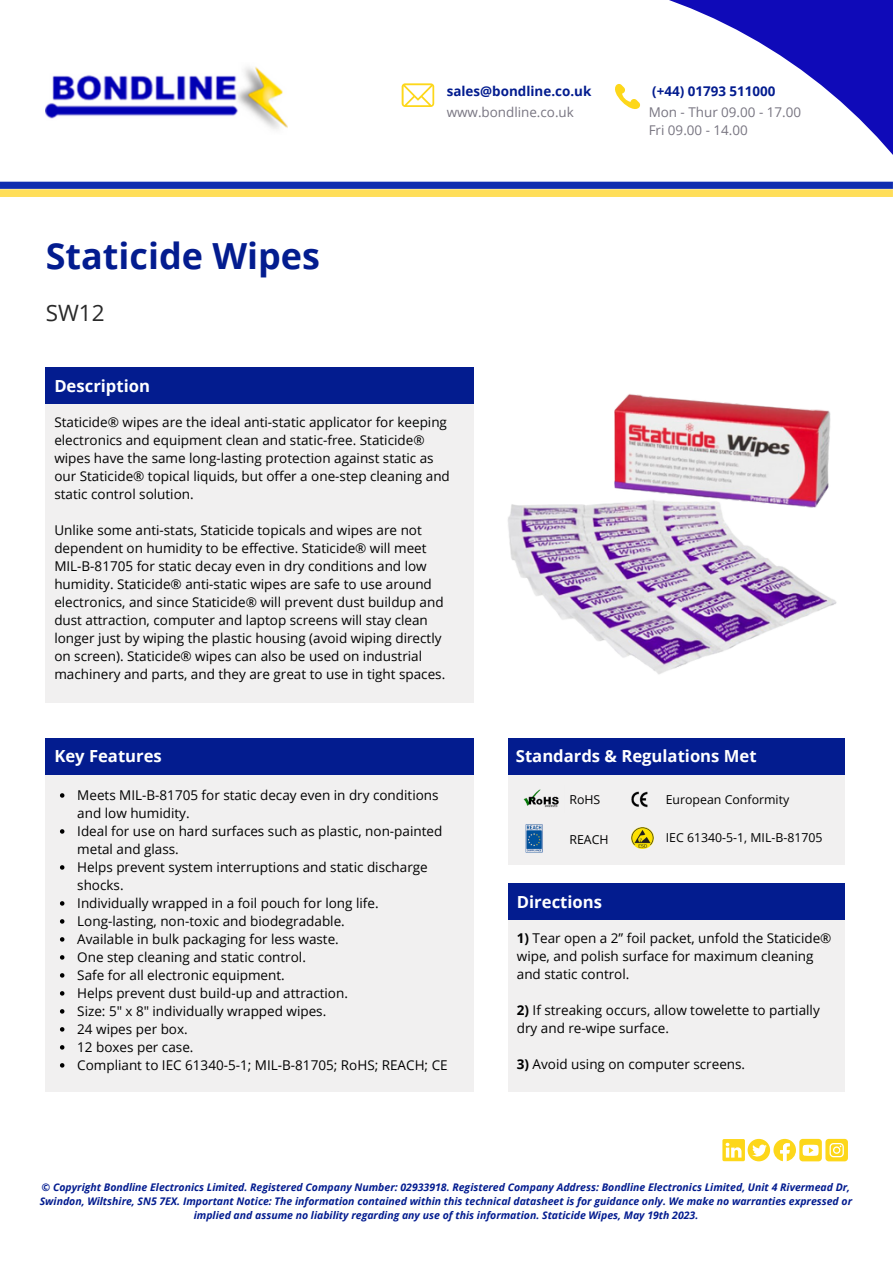
<style>
.page{position:relative;width:893px;height:1264px;background:#fff}
.page>*{position:absolute;margin:0;border:0;box-sizing:border-box;transform-origin:0 0}
.t1{font:700 36px "Open Sans";color:#031c8f}
.t2{font:22.5px "Open Sans";color:#292929}
.t3{font:700 16.65px "Open Sans";color:#fff}
.t4{font:13.5px/18px "Open Sans";color:#000}
.t5{font:13.35px/17.9px "Open Sans";color:#787581}
.t6{font:700 13.35px "Open Sans";color:#031c8f}
.t7{font:12.3px "Open Sans";color:#000}
.t8{font:italic 700 10.5px/14px "Open Sans";color:#031c8f;text-align:center}
.s1{font-weight:700}
</style>
<div class="page">
<svg style="left:188px;top:0;width:704px;height:182px"></svg>
<svg style="left:0;top:182px;width:892px;height:15px;background:#928e84"></svg>
<div style="left:211px;top:0;width:277px;height:28px;background:#fff"></div>
<img style="left:46px;top:63px;width:241px;height:72px">
<svg style="left:401px;top:83px;width:33px;height:24px"></svg>
<svg style="left:609px;top:84px;width:31px;height:31px"></svg>
<div style="left:46px;top:367px;width:428px;height:37px;background:#031c8f"></div>
<div style="left:46px;top:404px;width:428px;height:299px;background:#f1f0f0"></div>
<div style="left:46px;top:774px;width:428px;height:317px;background:#f1f0f0"></div>
<div style="left:46px;top:738px;width:428px;height:36px;background:#031c8f"></div>
<svg style="left:722px;top:1138px;width:73px;height:23px"></svg>
<div style="left:799px;top:1138px;width:22px;height:23px;background:#fdd71a;border-radius:3px"></div>
<svg style="left:802px;top:1144px;width:16px;height:11px"></svg>
<svg style="left:825px;top:1138px;width:22px;height:23px"></svg>
<div style="left:508px;top:774px;width:336px;height:90px;background:#f1f0f0"></div>
<div style="left:508px;top:738px;width:336px;height:36px;background:#031c8f"></div>
<img style="left:631px;top:791px;width:16px;height:16px">
<img style="left:523px;top:789px;width:36px;height:19px">
<img style="left:631px;top:827px;width:22px;height:21px">
<img style="left:525px;top:824px;width:18px;height:29px">
<img style="left:508px;top:394px;width:329px;height:280px">
<svg style="left:60px;top:793px;width:4px;height:4px"></svg>
<svg style="left:60px;top:829px;width:4px;height:4px"></svg>
<svg style="left:60px;top:865px;width:4px;height:4px"></svg>
<svg style="left:60px;top:901px;width:4px;height:4px"></svg>
<svg style="left:60px;top:919px;width:4px;height:4px"></svg>
<svg style="left:60px;top:937px;width:4px;height:4px"></svg>
<svg style="left:60px;top:955px;width:4px;height:4px"></svg>
<svg style="left:60px;top:973px;width:4px;height:4px"></svg>
<svg style="left:60px;top:991px;width:4px;height:4px"></svg>
<svg style="left:60px;top:1009px;width:4px;height:4px"></svg>
<svg style="left:60px;top:1027px;width:4px;height:4px"></svg>
<svg style="left:60px;top:1045px;width:4px;height:4px"></svg>
<svg style="left:60px;top:1063px;width:4px;height:4px"></svg>
<div style="left:508px;top:883px;width:336px;height:36px;background:#031c8f"></div>
<div style="left:508px;top:919px;width:336px;height:172px;background:#f1f0f0"></div>
<p class="t1" style="left:46px;top:230px;width:276px">Staticide Wipes</p>
<p class="t2" style="left:46px;top:296px;width:60px">SW12</p>
<p class="t6" style="left:446px;top:82px;width:146px">sales@bondline.co.uk</p>
<p class="t6" style="left:652px;top:82px;width:125px">(+44) 01793 511000</p>
<p class="t5" style="left:446px;top:103px;width:129px">www.bondline.co.uk</p>
<p class="t5" style="left:648px;top:103px;width:154px">Mon - Thur 09.00 - 17.00<br>Fri 09.00 - 14.00</p>
<p class="t3" style="left:54px;top:374px;width:97px">Description</p>
<p class="t4" style="left:54px;top:413px;width:397px">Staticide® wipes are the ideal anti-static applicator for keeping electronics and equipment clean and static-free. Staticide® wipes have the same long-lasting protection against static as our Staticide® topical liquids, but offer a one-step cleaning and static control solution.</p>
<p class="t4" style="left:54px;top:520px;width:392px">Unlike some anti-stats, Staticide topicals and wipes are not dependent on humidity to be effective. Staticide® will meet MIL-B-81705 for static decay even in dry conditions and low humidity. Staticide® anti-static wipes are safe to use around electronics, and since Staticide® will prevent dust buildup and dust attraction, computer and laptop screens will stay clean longer just by wiping the plastic housing (avoid wiping directly on screen). Staticide® wipes can also be used on industrial machinery and parts, and they are great to use in tight spaces.</p>
<p class="t3" style="left:54px;top:744px;width:109px">Key Features</p>
<p class="t4" style="left:77px;top:785px;width:363px">Meets MIL-B-81705 for static decay even in dry conditions and low humidity.</p>
<p class="t4" style="left:77px;top:821px;width:366px">Ideal for use on hard surfaces such as plastic, non-painted metal and glass.</p>
<p class="t4" style="left:77px;top:857px;width:352px">Helps prevent system interruptions and static discharge shocks.</p>
<p class="t4" style="left:77px;top:893px;width:303px">Individually wrapped in a foil pouch for long life.</p>
<p class="t4" style="left:77px;top:911px;width:269px">Long-lasting, non-toxic and biodegradable.</p>
<p class="t4" style="left:77px;top:929px;width:263px">Available in bulk packaging for less waste.</p>
<p class="t4" style="left:77px;top:947px;width:230px">One step cleaning and static control.</p>
<p class="t4" style="left:77px;top:965px;width:209px">Safe for all electronic equipment.</p>
<p class="t4" style="left:77px;top:983px;width:272px">Helps prevent dust build-up and attraction.</p>
<p class="t4" style="left:77px;top:1001px;width:250px">Size: 5″ x 8″ individually wrapped wipes.</p>
<p class="t4" style="left:77px;top:1019px;width:112px">24 wipes per box.</p>
<p class="t4" style="left:77px;top:1037px;width:118px">12 boxes per case.</p>
<p class="t4" style="left:77px;top:1055px;width:372px">Compliant to IEC 61340-5-1; MIL-B-81705; RoHS; REACH; CE</p>
<p class="t3" style="left:516px;top:744px;width:242px">Standards &amp; Regulations Met</p>
<p class="t7" style="left:569px;top:791px;width:32px">RoHS</p>
<p class="t7" style="left:569px;top:831px;width:41px">REACH</p>
<p class="t7" style="left:665px;top:791px;width:125px">European Conformity</p>
<p class="t7" style="left:665px;top:829px;width:158px">IEC 61340-5-1, MIL-B-81705</p>
<p class="t3" style="left:517px;top:890px;width:87px">Directions</p>
<p class="t4" style="left:517px;top:928px;width:316px"><span class="s1">1)</span> Tear open a 2” foil packet, unfold the Staticide® wipe, and polish surface for maximum cleaning and static control.</p>
<p class="t4" style="left:517px;top:1000px;width:304px"><span class="s1">2)</span> If streaking occurs, allow towelette to partially dry and re-wipe surface.</p>
<p class="t4" style="left:517px;top:1054px;width:230px"><span class="s1">3)</span> Avoid using on computer screens.</p>
<p class="t8" style="left:40px;top:1180px;width:813px">© Copyright Bondline Electronics Limited. Registered Company Number: 02933918. Registered Company Address: Bondline Electronics Limited, Unit 4 Rivermead Dr,<br>Swindon, Wiltshire, SN5 7EX. Important Notice: The information contained within this technical datasheet is for guidance only. We make no warranties expressed or implied and assume no liability regarding any use of this information. Staticide Wipes, May 19th 2023.</p>
</div>
